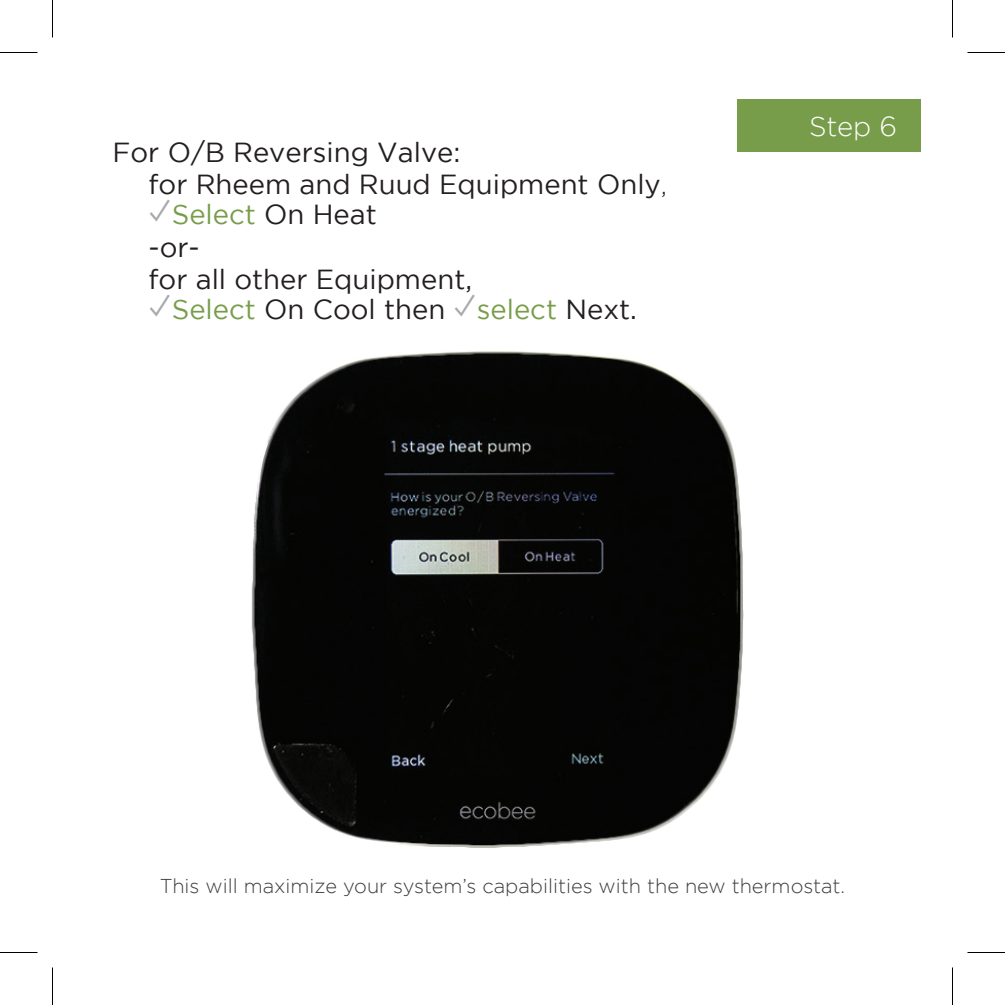
<style>
.page{position:relative;width:1005px;height:1005px;background:#fff}
.page>*{position:absolute;margin:0;border:0;box-sizing:border-box;transform-origin:0 0}
.t1{font:27.5px/32.5px "Gotham";color:#231f20}
.t2{font:300 27.5px "Gotham";color:#fff}
.t3{font:300 20px "Gotham";color:#3e3e3f}
.s1{font-weight:300}
.s2{font-family:"Apple Gothic";font-size:40px;color:#a8a9ad}
.s3{color:#789d4a}
</style>
<div class="page">
<div style="left:737px;top:99px;width:184px;height:53px;background:#789d4a"></div>
<img style="left:251px;top:351px;width:493px;height:497px">
<hr style="left:0;top:52px;width:38px;height:1px;background:#000">
<hr style="left:968px;top:52px;width:37px;height:1px;background:#000">
<hr style="left:0;top:952px;width:38px;height:1px;background:#000">
<hr style="left:968px;top:952px;width:37px;height:1px;background:#000">
<hr style="left:52px;top:0;width:1px;height:38px;background:#000">
<hr style="left:52px;top:968px;width:1px;height:37px;background:#000">
<hr style="left:952px;top:0;width:1px;height:38px;background:#000">
<hr style="left:952px;top:968px;width:1px;height:37px;background:#000">
<p class="t1" style="left:148px;top:136px;width:520px;text-indent:-36px">For O/B Reversing Valve:<br>for Rheem and Ruud Equipment Only<span class="s1">,</span></p>
<p class="t1" style="left:149px;top:198px;width:325px"><span class="s2">✓</span><span class="s3">Select</span> On Heat<br>-or-<br>for all other Equipment,</p>
<p class="t1" style="left:149px;top:293px;width:490px"><span class="s2">✓</span><span class="s3">Select</span> On Cool then <span class="s2">✓</span><span class="s3">select</span> Next.</p>
<p class="t2" style="left:809px;top:111px;width:90px">Step 6</p>
<p class="t3" style="left:160px;top:875px;width:687px">This will maximize your system’s capabilities with the new thermostat.</p>
</div>
